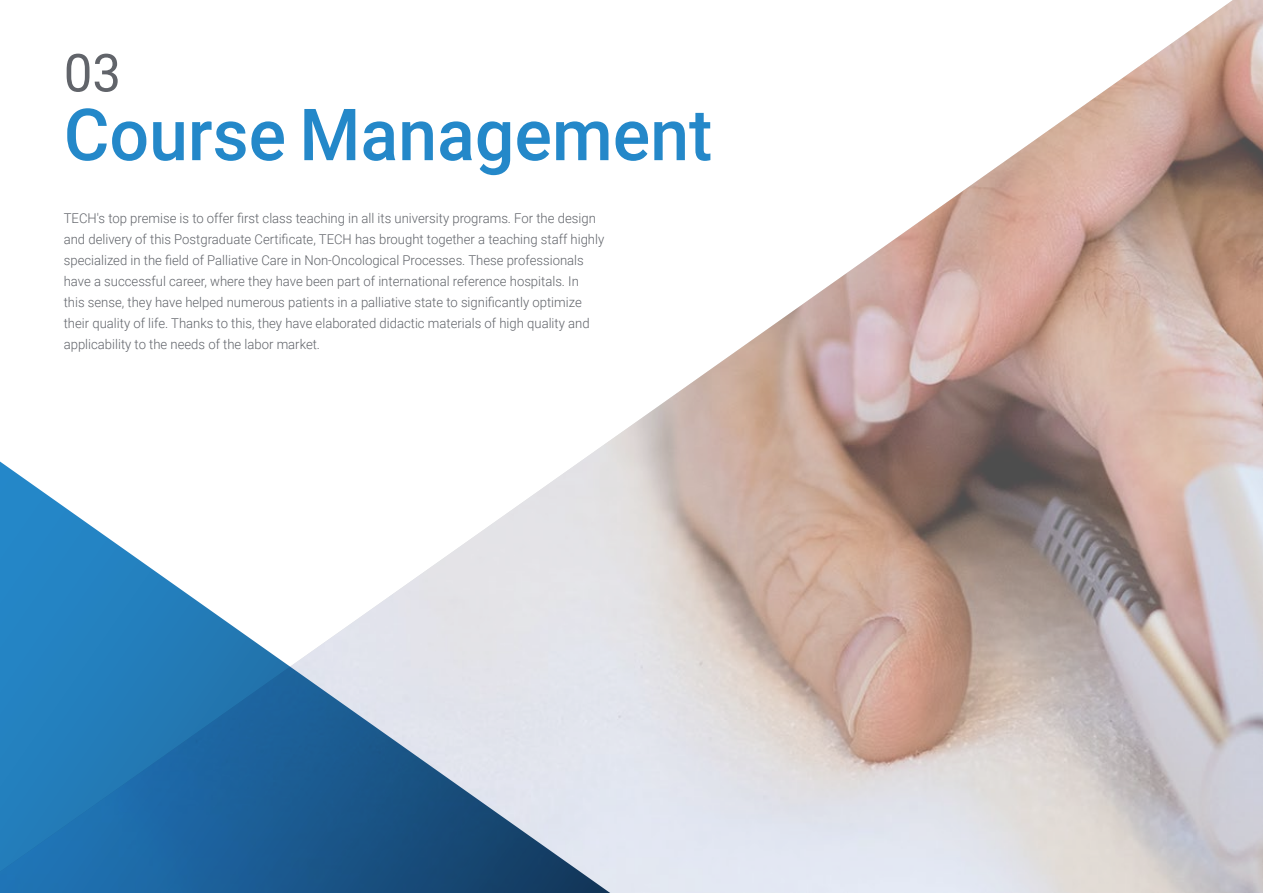
<style>
.page{position:relative;width:1263px;height:893px;background:#fff}
.page>*{position:absolute;margin:0;border:0;box-sizing:border-box;transform-origin:0 0}
.t1{font:500 72px "Roboto";color:#2488c9}
.t2{font:52.5px "Roboto";color:#61646a}
.t3{font:300 13.5px/21px "Roboto";color:#61646a}
</style>
<div class="page">
<img style="left:602px;top:0;width:661px;height:893px">
<svg style="left:0;top:446px;width:640px;height:447px"></svg>
<h2 class="t2" style="left:64px;top:36px;width:59px">03</h2>
<h1 class="t1" style="left:64px;top:84px;width:650px">Course Management</h1>
<p class="t3" style="left:64px;top:207px;width:542px">TECH's top premise is to offer first class teaching in all its university programs. For the design and delivery of this Postgraduate Certificate, TECH has brought together a teaching staff highly specialized in the field of Palliative Care in Non-Oncological Processes. These professionals have a successful career, where they have been part of international reference hospitals. In<br>this sense, they have helped numerous patients in a palliative state to significantly optimize their quality of life. Thanks to this, they have elaborated didactic materials of high quality and applicability to the needs of the labor market.</p>
</div>
